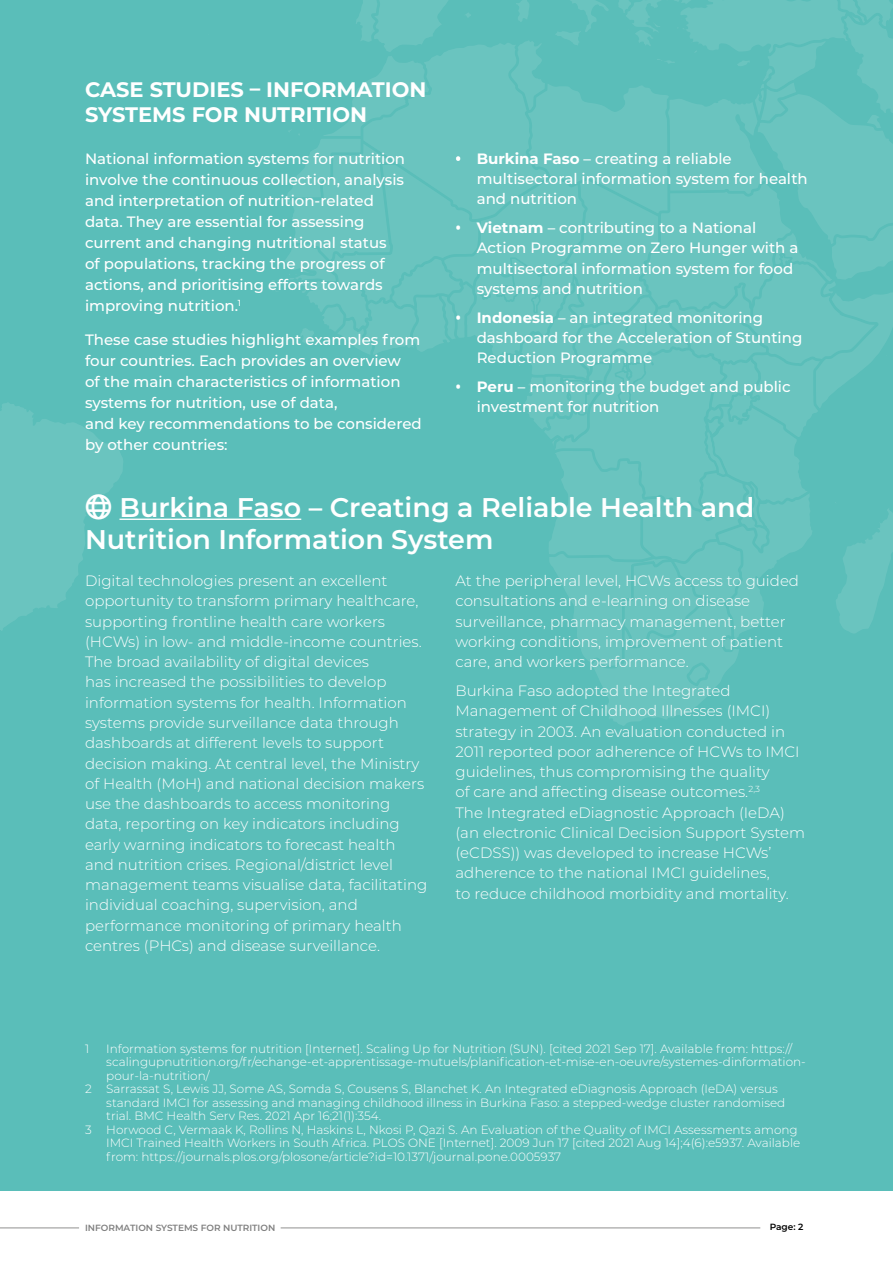
<style>
.page{position:relative;width:893px;height:1263px;background:#fff}
.page>*{position:absolute;margin:0;border:0;box-sizing:border-box;transform-origin:0 0}
.t1{font:600 27px/32.4px "Montserrat";color:#fff}
.t2{font:700 21px/25.2px "Montserrat";color:#fff}
.t3{font:300 15px/20.2px "Montserrat";color:#fff}
.t4{font:500 15px/21px "Montserrat";color:#fff}
.t5{font:300 12px "Montserrat";color:#fff}
.t6{font:600 9px "Montserrat";color:#808080}
.t7{font:600 9px "Montserrat";color:#000}
.s1{font-family:"Open Sans";font-weight:600}
.s2{font-weight:700}
</style>
<div class="page">
<div style="left:0;top:0;width:893px;height:1191px;background:#5abeb9"></div>
<svg style="left:0;top:403px;width:126px;height:228px"></svg>
<svg style="left:0;top:403px;width:2px;height:12px"></svg>
<svg style="left:265px;top:0;width:628px;height:726px"></svg>
<hr style="left:281px;top:1227px;width:479px;height:1px;background:#9d9d9c">
<hr style="left:0;top:1227px;width:79px;height:1px;background:#9d9d9c">
<hr style="left:119px;top:519px;width:182px;height:1px;background:#fff">
<svg style="left:86px;top:494px;width:25px;height:25px"></svg>
<h2 class="t2" style="left:85px;top:76px;width:343px">CASE STUDIES – INFORMATION<br>SYSTEMS FOR NUTRITION</h2>
<p class="t4" style="left:85px;top:148px;width:322px">National information systems for nutrition involve the continuous collection, analysis and interpretation of nutrition-related data. They are essential for assessing current and changing nutritional status of populations, tracking the progress of actions, and prioritising efforts towards improving nutrition.<sup>1</sup></p>
<p class="t4" style="left:85px;top:329px;width:338px">These case studies highlight examples from four countries. Each provides an overview<br>of the main characteristics of information systems for nutrition, use of data,<br>and key recommendations to be considered by other countries:</p>
<p class="t4" style="left:477px;top:148px;width:333px;line-height:20.2px;text-indent:-21px"><span class="s1">•</span> <span class="s2">Burkina Faso</span> – creating a reliable multisectoral information system for health and nutrition</p>
<p class="t4" style="left:477px;top:217px;width:323px;line-height:20.2px;text-indent:-21px"><span class="s1">•</span> <span class="s2">Vietnam</span> – contributing to a National Action Programme on Zero Hunger with a multisectoral information system for food systems and nutrition</p>
<p class="t4" style="left:477px;top:307px;width:327px;line-height:20.2px;text-indent:-21px"><span class="s1">•</span> <span class="s2">Indonesia</span> – an integrated monitoring dashboard for the Acceleration of Stunting<br>Reduction Programme</p>
<p class="t4" style="left:477px;top:376px;width:315px;line-height:20.2px;text-indent:-21px"><span class="s1">•</span> <span class="s2">Peru</span> – monitoring the budget and public investment for nutrition</p>
<h1 class="t1" style="left:85px;top:490px;width:671px;text-indent:34px">Burkina Faso – Creating a Reliable Health and<br>Nutrition Information System</h1>
<p class="t3" style="left:85px;top:570px;width:344px">Digital technologies present an excellent opportunity to transform primary healthcare, supporting frontline health care workers (HCWs) in low- and middle-income countries.<br>The broad availability of digital devices<br>has increased the possibilities to develop information systems for health. Information systems provide surveillance data through dashboards at different levels to support decision making. At central level, the Ministry of Health (MoH) and national decision makers use the dashboards to access monitoring data, reporting on key indicators including early warning indicators to forecast health and nutrition crises. Regional/district level management teams visualise data, facilitating individual coaching, supervision, and performance monitoring of primary health centres (PHCs) and disease surveillance.</p>
<p class="t3" style="left:455px;top:570px;width:345px">At the peripheral level, HCWs access to guided consultations and e-learning on disease surveillance, pharmacy management, better working conditions, improvement of patient care, and workers performance.</p>
<p class="t3" style="left:455px;top:680px;width:351px">Burkina Faso adopted the Integrated Management of Childhood Illnesses (IMCI) strategy in 2003. An evaluation conducted in 2011 reported poor adherence of HCWs to IMCI guidelines, thus compromising the quality<br>of care and affecting disease outcomes.<sup>2,3<br></sup>The Integrated eDiagnostic Approach (IeDA) (an electronic Clinical Decision Support System (eCDSS)) was developed to increase HCWs’ adherence to the national IMCI guidelines,<br>to reduce childhood morbidity and mortality.</p>
<p class="t5" style="left:85px;top:1040px;width:6px">1</p>
<p class="t5" style="left:106px;top:1040px;width:687px">Information systems for nutrition [Internet]. Scaling Up for Nutrition (SUN). [cited 2021 Sep 17]. Available from: https://</p>
<p class="t5" style="left:106px;top:1054px;width:701px">scalingupnutrition.org/fr/echange-et-apprentissage-mutuels/planification-et-mise-en-oeuvre/systemes-dinformation-</p>
<p class="t5" style="left:106px;top:1067px;width:105px">pour-la-nutrition/</p>
<p class="t5" style="left:85px;top:1081px;width:694px">2 Sarrassat S, Lewis JJ, Some AS, Somda S, Cousens S, Blanchet K. An Integrated eDiagnosis Approach (IeDA) versus</p>
<p class="t5" style="left:106px;top:1094px;width:681px">standard IMCI for assessing and managing childhood illness in Burkina Faso: a stepped-wedge cluster randomised</p>
<p class="t5" style="left:106px;top:1108px;width:276px">trial. BMC Health Serv Res. 2021 Apr 16;21(1):354.</p>
<p class="t5" style="left:85px;top:1121px;width:714px">3 Horwood C, Vermaak K, Rollins N, Haskins L, Nkosi P, Qazi S. An Evaluation of the Quality of IMCI Assessments among</p>
<p class="t5" style="left:106px;top:1135px;width:695px">IMCI Trained Health Workers in South Africa. PLOS ONE [Internet]. 2009 Jun 17 [cited 2021 Aug 14];4(6):e5937. Available</p>
<p class="t5" style="left:106px;top:1148px;width:456px">from: https://journals.plos.org/plosone/article?id=10.1371/journal.pone.0005937</p>
<p class="t6" style="left:85px;top:1221px;width:192px">INFORMATION SYSTEMS FOR NUTRITION</p>
<p class="t7" style="left:770px;top:1220px;width:35px">Page: 2</p>
</div>
